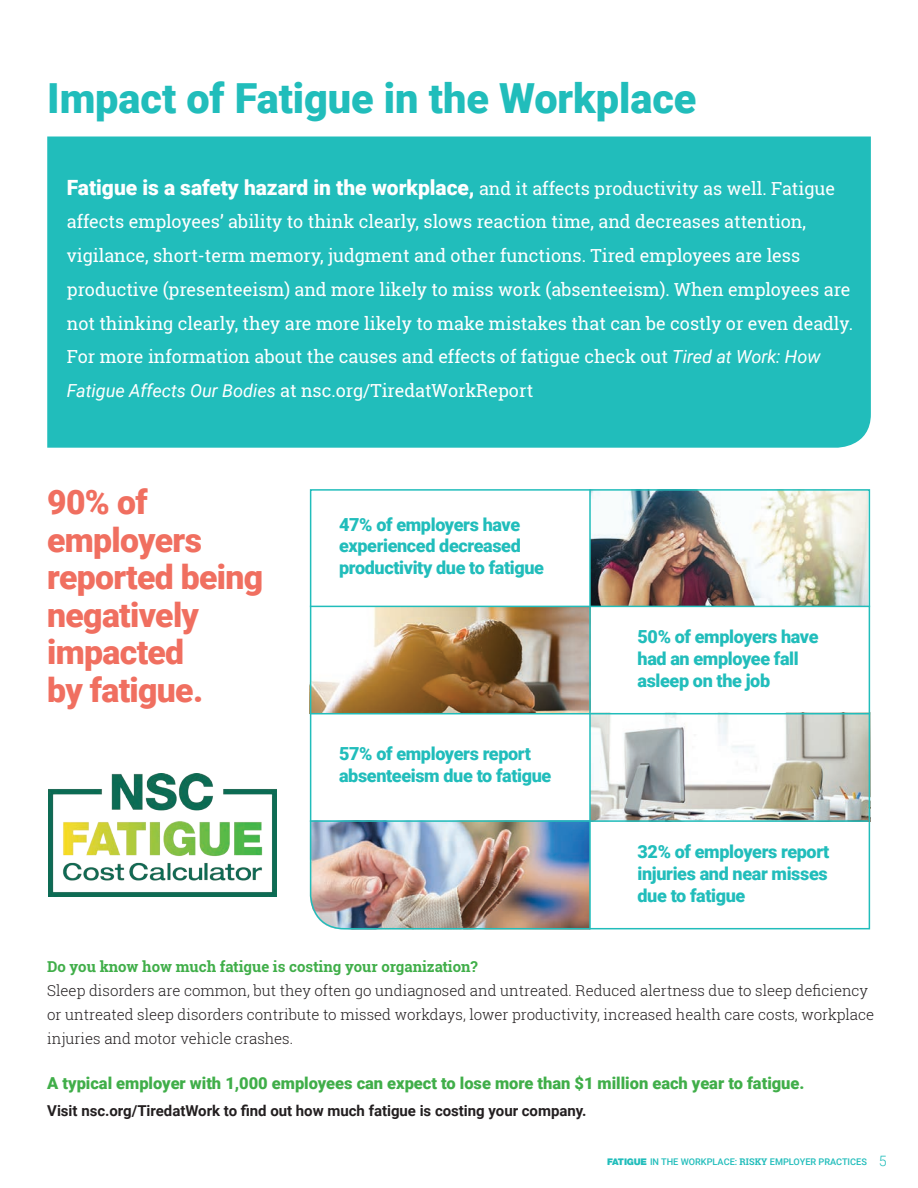
<style>
.page{position:relative;width:918px;height:1188px;background:#fff}
.page>*{position:absolute;margin:0;border:0;box-sizing:border-box;transform-origin:0 0}
.t1{font:900 41.55px "Roboto";color:#21bdbb}
.t2{font:900 33.75px/37.5px "Roboto";letter-spacing:-.02em;color:#f06f60}
.t3{font:18px/33.8px "Roboto Slab";color:#fff}
.t4{font:900 18px/21.6px "Roboto";letter-spacing:-.02em;color:#21bdbb}
.t5{font:900 16.5px "Roboto";color:#40ae49}
.t6{font:300 15px/24px "Roboto Slab";color:#231f20}
.t7{font:700 15px "Roboto";color:#231f20}
.t8{font:700 15px "Roboto Slab";color:#40ae49}
.t9{font:500 9.15px "Roboto";color:#21bdbb}
.s1{font-family:"Roboto";font-weight:900;font-size:21px}
.s2{font-family:"Roboto";font-style:italic}
.s3{font-family:"Helvetica Neue LT Std";font-weight:900}
.s4{font-family:"Roboto Slab";font-weight:700}
.s5{font-weight:300;font-size:14.25px}
</style>
<div class="page">
<div style="left:47px;top:137px;width:824px;height:311px;background:#21bdbb"></div>
<img style="left:48px;top:774px;width:229px;height:123px">
<img style="left:309px;top:489px;width:562px;height:441px">
<hr style="left:310px;top:606px;width:560px;height:1px;background:#21bdbb">
<hr style="left:310px;top:713px;width:560px;height:1px;background:#21bdbb">
<hr style="left:310px;top:820px;width:558px;height:2px;background:#21bdbb">
<hr style="left:589px;top:489px;width:2px;height:440px;background:#21bdbb">
<h1 class="t1" style="left:47px;top:69px;width:651px">Impact of Fatigue in the Workplace</h1>
<p class="t3" style="left:67px;top:171px;width:788px"><span class="s1">Fatigue is a safety hazard in the workplace,</span> and it affects productivity as well. Fatigue affects employees’ ability to think clearly, slows reaction time, and decreases attention, vigilance, short-term memory, judgment and other functions. Tired employees are less productive (presenteeism) and more likely to miss work (absenteeism). When employees are not thinking clearly, they are more likely to make mistakes that can be costly or even deadly.<br>For more information about the causes and effects of fatigue check out <span class="s2">Tired at Work: How Fatigue Affects Our Bodies</span> at nsc.org/TiredatWorkReport</p>
<h2 class="t2" style="left:47px;top:482px;width:218px">90% of employers reported being negatively impacted<br>by fatigue.</h2>
<p class="t4" style="left:339px;top:513px;width:206px">47% of employers have experienced decreased productivity due to fatigue</p>
<p class="t4" style="left:339px;top:742px;width:214px">57% of employers report absenteeism due to fatigue</p>
<p class="t4" style="left:638px;top:625px;width:183px">50% of employers have had an employee fall asleep on the job</p>
<p class="t4" style="left:638px;top:841px;width:193px;text-align:justify">32% of employers report injuries and near misses due to fatigue</p>
<p class="t8" style="left:47px;top:956px;width:432px">Do you know how much fatigue is costing your organization?</p>
<p class="t6" style="left:47px;top:978px;width:828px">Sleep disorders are common, but they often go undiagnosed and untreated. Reduced alertness due to sleep deficiency or untreated sleep disorders contribute to missed workdays, lower productivity, increased health care costs, workplace injuries and motor vehicle crashes.</p>
<p class="t5" style="left:47px;top:1072px;width:759px">A typical employer with 1,000 employees can expect to lose more than $1 million each year to fatigue.</p>
<p class="t7" style="left:47px;top:1100px;width:541px">Visit nsc.org/TiredatWork to find out how much fatigue is costing your company.</p>
<p class="t9" style="left:607px;top:1156px;width:281px"><span class="s3">FATIGUE</span> IN THE WORKPLACE: <span class="s4">RISKY</span> EMPLOYER PRACTICES <span class="s5">5</span></p>
</div>
